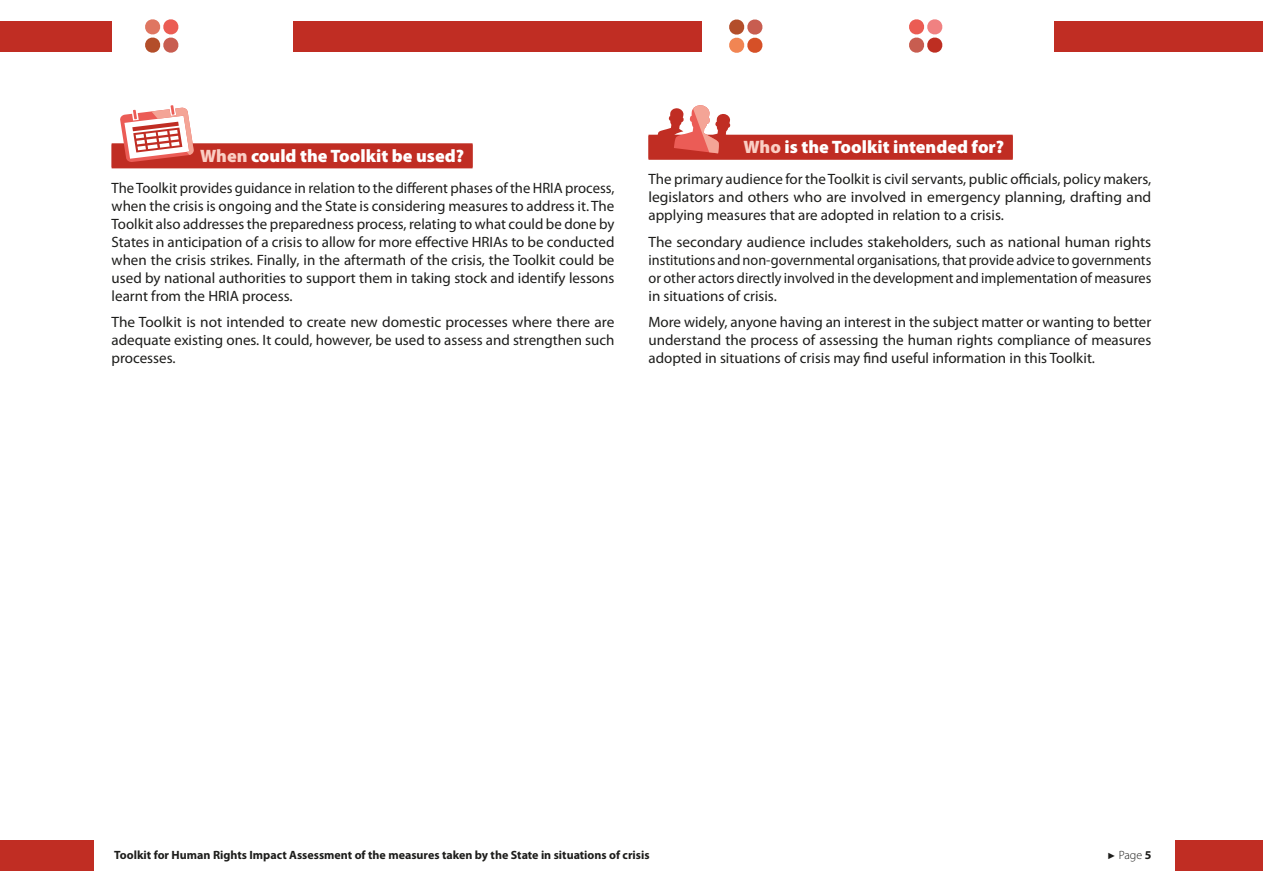
<style>
.page{position:relative;width:1263px;height:893px;background:#fff}
.page>*{position:absolute;margin:0;border:0;box-sizing:border-box;transform-origin:0 0}
.Titre_grisé{font:900 18px "Myriad Pro";color:#fff}
.Texte{font:15px/18px "Myriad Pro";color:#1d1d1b;text-align:justify}
.t1{font:700 12px "Myriad Pro";color:#1d1d1b}
.t2{font:300 12px "Myriad Pro";color:#1d1d1b}
.s1{color:#facec4}
.s2{font-family:"Arial";font-weight:400;font-size:9px}
.s3{font-weight:700}
</style>
<div class="page">
<div style="left:0;top:21px;width:112px;height:30px;background:#c02d23"></div>
<div style="left:0;top:840px;width:94px;height:31px;background:#c02d23"></div>
<div style="left:293px;top:21px;width:409px;height:30px;background:#c02d23"></div>
<div style="left:1054px;top:21px;width:209px;height:30px;background:#c02d23"></div>
<div style="left:1175px;top:840px;width:88px;height:31px;background:#c02d23"></div>
<svg style="left:145px;top:19px;width:34px;height:34px"></svg>
<svg style="left:729px;top:19px;width:34px;height:34px"></svg>
<svg style="left:909px;top:19px;width:34px;height:34px"></svg>
<div style="left:112px;top:144px;width:361px;height:24px;background:#c02d23"></div>
<div style="left:112px;top:143px;width:361px;height:24px;background:#c02d23"></div>
<svg style="left:120px;top:105px;width:74px;height:57px"></svg>
<div style="left:648px;top:136px;width:365px;height:24px;background:#cd5951"></div>
<div style="left:648px;top:135px;width:365px;height:24px;background:#c02d23"></div>
<svg style="left:657px;top:105px;width:80px;height:48px"></svg>
<p class="Titre_grisé" style="left:200px;top:146px;width:265px"><span class="s1">When</span> could the Toolkit be used?</p>
<p class="Texte" style="left:112px;top:178px;width:504px">The Toolkit provides guidance in relation to the different phases of the HRIA process, when the crisis is ongoing and the State is considering measures to address it. The Toolkit also addresses the preparedness process, relating to what could be done by States in anticipation of a crisis to allow for more effective HRIAs to be conducted when the crisis strikes. Finally, in the aftermath of the crisis, the Toolkit could be used by national authorities to support them in taking stock and identify lessons learnt from the HRIA process.</p>
<p class="Texte" style="left:112px;top:313px;width:504px">The Toolkit is not intended to create new domestic processes where there are adequate existing ones. It could, however, be used to assess and strengthen such processes.</p>
<p class="Titre_grisé" style="left:743px;top:137px;width:262px"><span class="s1">Who</span> is the Toolkit intended for?</p>
<p class="Texte" style="left:648px;top:170px;width:504px">The primary audience for the Toolkit is civil servants, public officials, policy makers, legislators and others who are involved in emergency planning, drafting and applying measures that are adopted in relation to a crisis.</p>
<p class="Texte" style="left:648px;top:232px;width:504px">The secondary audience includes stakeholders, such as national human rights institutions and non-governmental organisations, that provide advice to governments or other actors directly involved in the development and implementation of measures in situations of crisis.</p>
<p class="Texte" style="left:648px;top:313px;width:504px">More widely, anyone having an interest in the subject matter or wanting to better understand the process of assessing the human rights compliance of measures adopted in situations of crisis may find useful information in this Toolkit.</p>
<p class="t1" style="left:114px;top:849px;width:537px">Toolkit for Human Rights Impact Assessment of the measures taken by the State in situations of crisis</p>
<p class="t2" style="left:1107px;top:848px;width:46px"><span class="s2">►</span> Page <span class="s3">5</span></p>
</div>
